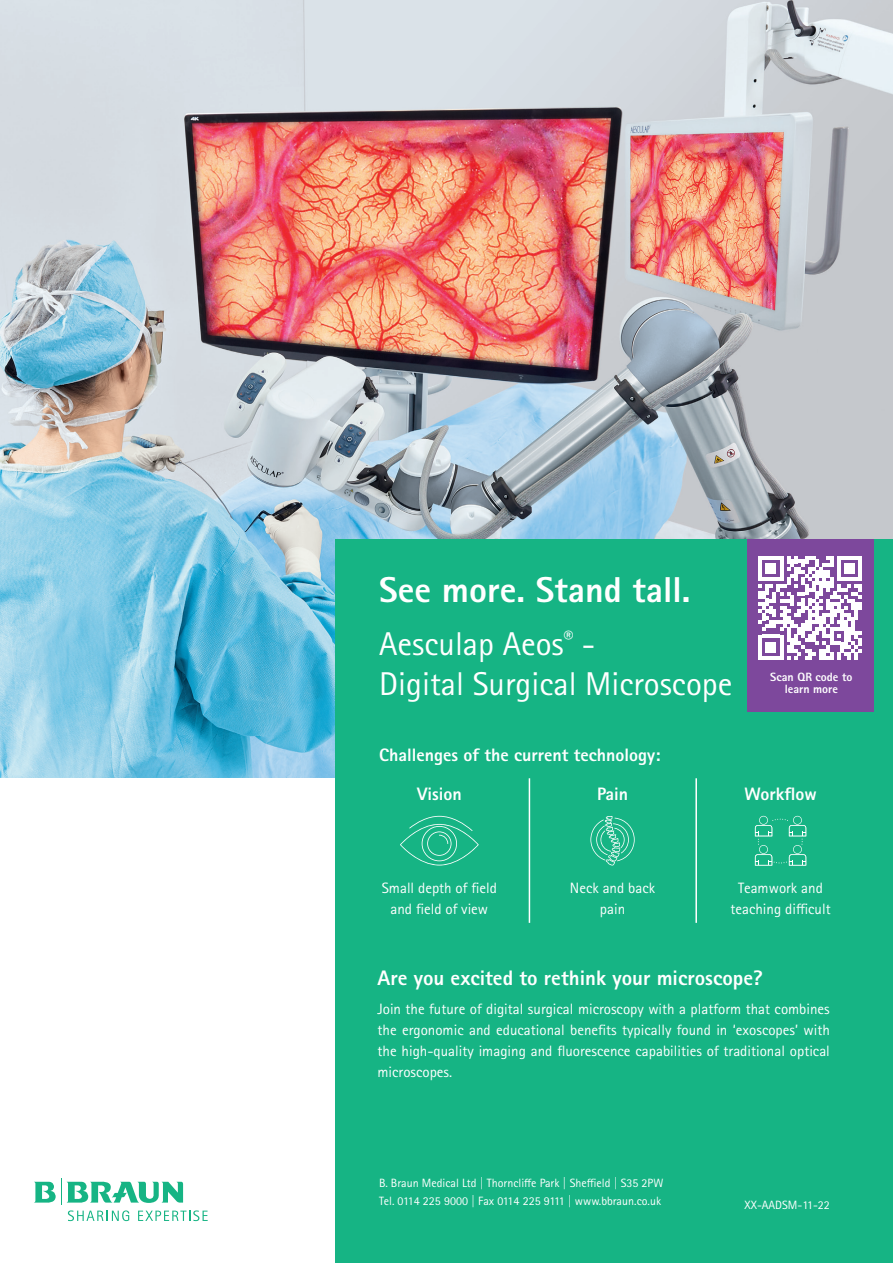
<style>
.page{position:relative;width:893px;height:1263px;background:#fff}
.page>*{position:absolute;margin:0;border:0;box-sizing:border-box;transform-origin:0 0}
.t1{font:800 36px "Rotis Sans Serif Pro";color:#fff}
.t2{font:33px/39.6px "Rotis Sans Serif Pro";color:#fff}
.t3{font:800 21px "Rotis Sans Serif Pro";color:#fff}
.t4{font:800 18px "Rotis Sans Serif Pro";color:#fff}
.t5{font:15px/21px "Rotis Sans Serif Pro";color:#fff;text-align:center}
.t6{font:12px/18px "Rotis Sans Serif Pro";color:#fff}
.t7{font:800 12px/12px "Rotis Sans Serif Pro";color:#fff;text-align:center}
</style>
<div class="page">
<img style="left:0;top:0;width:893px;height:777px">
<svg style="left:34px;top:1179px;width:174px;height:42px"></svg>
<div style="left:335px;top:540px;width:558px;height:723px;background:#16b484"></div>
<hr style="left:529px;top:778px;width:1px;height:145px;background:#fff">
<hr style="left:695px;top:778px;width:2px;height:145px;background:#fff">
<svg style="left:400px;top:816px;width:79px;height:49px"></svg>
<svg style="left:590px;top:816px;width:45px;height:49px"></svg>
<svg style="left:755px;top:816px;width:51px;height:49px"></svg>
<div style="left:747px;top:540px;width:127px;height:172px;background:#7d489c"></div>
<svg style="left:758px;top:556px;width:104px;height:103px"></svg>
<h1 class="t1" style="left:379px;top:567px;width:313px">See more. Stand tall.</h1>
<h2 class="t2" style="left:379px;top:625px;width:355px">Aesculap Aeos<sup>®</sup> -<br>Digital Surgical Microscope</h2>
<p class="t7" style="left:770px;top:670px;width:84px">Scan QR code to learn more</p>
<p class="t4" style="left:379px;top:743px;width:283px">Challenges of the current technology:</p>
<p class="t4" style="left:417px;top:782px;width:46px">Vision</p>
<p class="t4" style="left:597px;top:782px;width:32px">Pain</p>
<p class="t4" style="left:744px;top:782px;width:74px">Workflow</p>
<p class="t5" style="left:382px;top:877px;width:117px">Small depth of field and field of view</p>
<p class="t5" style="left:570px;top:877px;width:87px">Neck and back pain</p>
<p class="t5" style="left:730px;top:877px;width:102px">Teamwork and teaching difficult</p>
<h3 class="t3" style="left:377px;top:964px;width:387px">Are you excited to rethink your microscope?</h3>
<p class="t5" style="left:377px;top:999px;width:454px;text-align:justify">Join the future of digital surgical microscopy with a platform that combines the ergonomic and educational benefits typically found in ‘exoscopes’ with the high-quality imaging and fluorescence capabilities of traditional optical microscopes.</p>
<p class="t6" style="left:379px;top:1174px;width:286px">B. Braun Medical Ltd | Thorncliffe Park | Sheffield | S35 2PW<br>Tel. 0114 225 9000 | Fax 0114 225 9111 | www.bbraun.co.uk</p>
<p class="t6" style="left:744px;top:1196px;width:87px">XX-AADSM-11-22</p>
</div>
